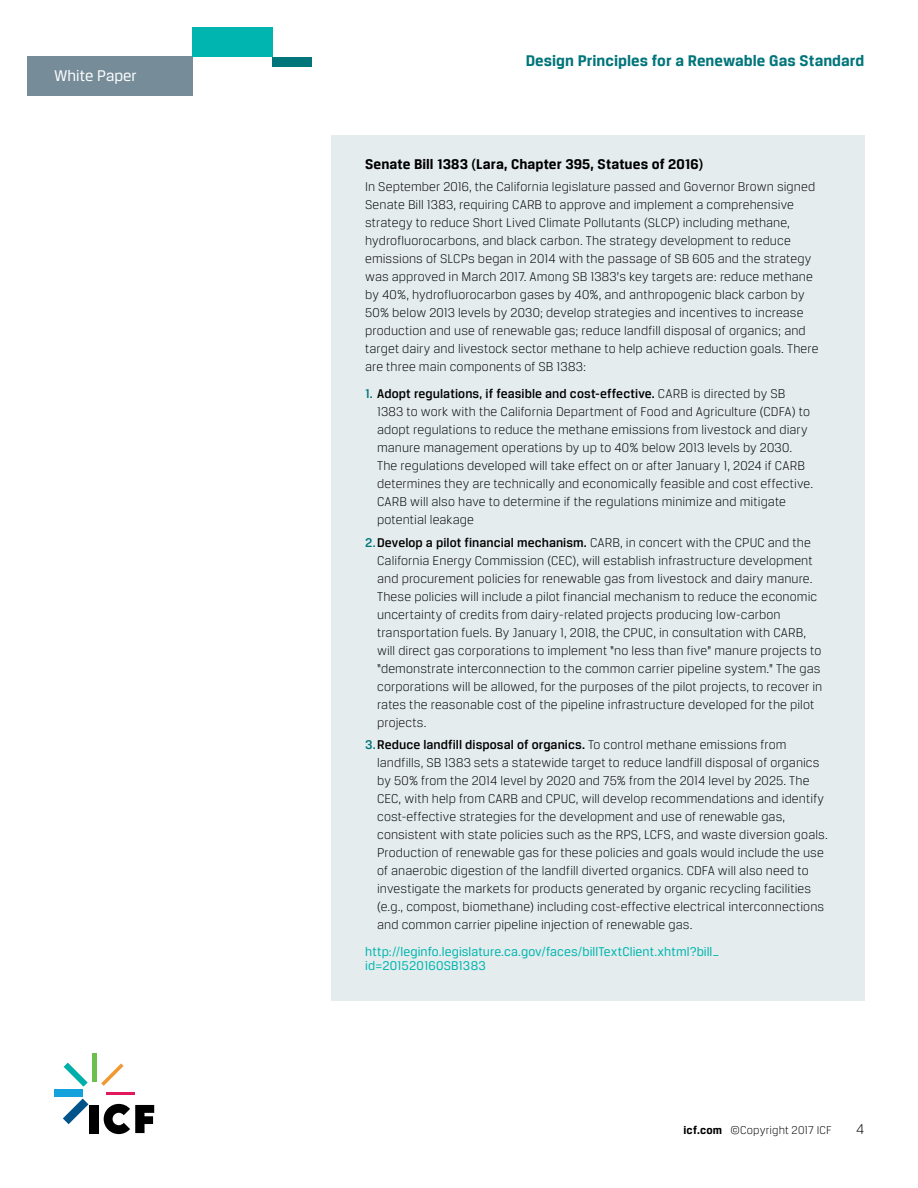
<style>
.page{position:relative;width:918px;height:1188px;background:#fff}
.page>*{position:absolute;margin:0;border:0;box-sizing:border-box;transform-origin:0 0}
.t1{font:700 16.5px "Breuer Text";letter-spacing:.005em;color:#00757a}
.t2{font:16.5px "Breuer Text";color:#fff}
.t3{font:700 15px "Breuer Text";letter-spacing:.01em;color:#000}
.t4{font:300 15px "Breuer Text";color:#000}
.t5{font:300 13.5px/18px "Breuer Text";letter-spacing:.01em;color:#000}
.t6{font:13.5px/13.5px "Breuer Text";letter-spacing:.005em;color:#00b5af}
.t7{font:300 12px "Breuer Text";letter-spacing:.01em;color:#000}
.s1{font-weight:500;color:#00757a}
.s2{font-weight:500}
.s3{font-weight:700}
</style>
<div class="page">
<div style="left:27px;top:57px;width:165px;height:39px;background:#768d99"></div>
<div style="left:192px;top:27px;width:80px;height:30px;background:#00b5af"></div>
<div style="left:272px;top:57px;width:39px;height:10px;background:#00757a"></div>
<div style="left:331px;top:135px;width:533px;height:865px;background:#e4eced"></div>
<div style="left:89px;top:1105px;width:10px;height:28px;background:#000"></div>
<svg style="left:63px;top:1099px;width:25px;height:25px"></svg>
<div style="left:54px;top:1090px;width:28px;height:7px;background:#14a1dc"></div>
<svg style="left:64px;top:1063px;width:24px;height:24px"></svg>
<hr style="left:92px;top:1053px;width:4px;height:28px;background:#6cbe4d">
<svg style="left:101px;top:1063px;width:23px;height:23px"></svg>
<hr style="left:106px;top:1092px;width:28px;height:2px;background:#e1195c">
<svg style="left:104px;top:1104px;width:50px;height:30px"></svg>
<p class="t2" style="left:54px;top:67px;width:84px">White Paper</p>
<p class="t1" style="left:526px;top:52px;width:340px">Design Principles for a Renewable Gas Standard</p>
<p class="t3" style="left:365px;top:156px;width:340px">Senate Bill 1383 (Lara, Chapter 395, Statues of 2016)</p>
<p class="t5" style="left:365px;top:178px;width:455px">In September 2016, the California legislature passed and Governor Brown signed Senate Bill 1383, requiring CARB to approve and implement a comprehensive strategy to reduce Short Lived Climate Pollutants (SLCP) including methane, hydrofluorocarbons, and black carbon. The strategy development to reduce emissions of SLCPs began in 2014 with the passage of SB 605 and the strategy was approved in March 2017. Among SB 1383’s key targets are: reduce methane by 40%, hydrofluorocarbon gases by 40%, and anthropogenic black carbon by 50% below 2013 levels by 2030; develop strategies and incentives to increase production and use of renewable gas; reduce landfill disposal of organics; and target dairy and livestock sector methane to help achieve reduction goals. There are three main components of SB 1383:</p>
<p class="t5" style="left:377px;top:385px;width:438px;text-indent:-12px"><span class="s1">1.</span> <span class="s2">Adopt regulations, if feasible and cost-effective.</span> CARB is directed by SB 1383 to work with the California Department of Food and Agriculture (CDFA) to adopt regulations to reduce the methane emissions from livestock and diary manure management operations by up to 40% below 2013 levels by 2030.<br>The regulations developed will take effect on or after January 1, 2024 if CARB determines they are technically and economically feasible and cost effective.<br>CARB will also have to determine if the regulations minimize and mitigate potential leakage</p>
<p class="t5" style="left:377px;top:533px;width:447px;text-indent:-12px"><span class="s1">2.</span><span class="s2">Develop a pilot financial mechanism.</span> CARB, in concert with the CPUC and the California Energy Commission (CEC), will establish infrastructure development and procurement policies for renewable gas from livestock and dairy manure.<br>These policies will include a pilot financial mechanism to reduce the economic uncertainty of credits from dairy-related projects producing low-carbon transportation fuels. By January 1, 2018, the CPUC, in consultation with CARB, will direct gas corporations to implement “no less than five” manure projects to “demonstrate interconnection to the common carrier pipeline system.” The gas corporations will be allowed, for the purposes of the pilot projects, to recover in rates the reasonable cost of the pipeline infrastructure developed for the pilot projects.</p>
<p class="t5" style="left:377px;top:736px;width:452px;text-indent:-12px"><span class="s1">3.</span><span class="s2">Reduce landfill disposal of organics.</span> To control methane emissions from landfills, SB 1383 sets a statewide target to reduce landfill disposal of organics by 50% from the 2014 level by 2020 and 75% from the 2014 level by 2025. The CEC, with help from CARB and CPUC, will develop recommendations and identify cost-effective strategies for the development and use of renewable gas, consistent with state policies such as the RPS, LCFS, and waste diversion goals.<br>Production of renewable gas for these policies and goals would include the use of anaerobic digestion of the landfill diverted organics. CDFA will also need to investigate the markets for products generated by organic recycling facilities (e.g., compost, biomethane) including cost-effective electrical interconnections and common carrier pipeline injection of renewable gas.</p>
<p class="t6" style="left:365px;top:945px;width:355px">http://leginfo.legislature.ca.gov/faces/billTextClient.xhtml?bill_ id=201520160SB1383</p>
<p class="t7" style="left:684px;top:1124px;width:150px"><span class="s3">icf.com</span> ©Copyright 2017 ICF</p>
<p class="t4" style="left:856px;top:1121px;width:9px">4</p>
</div>
